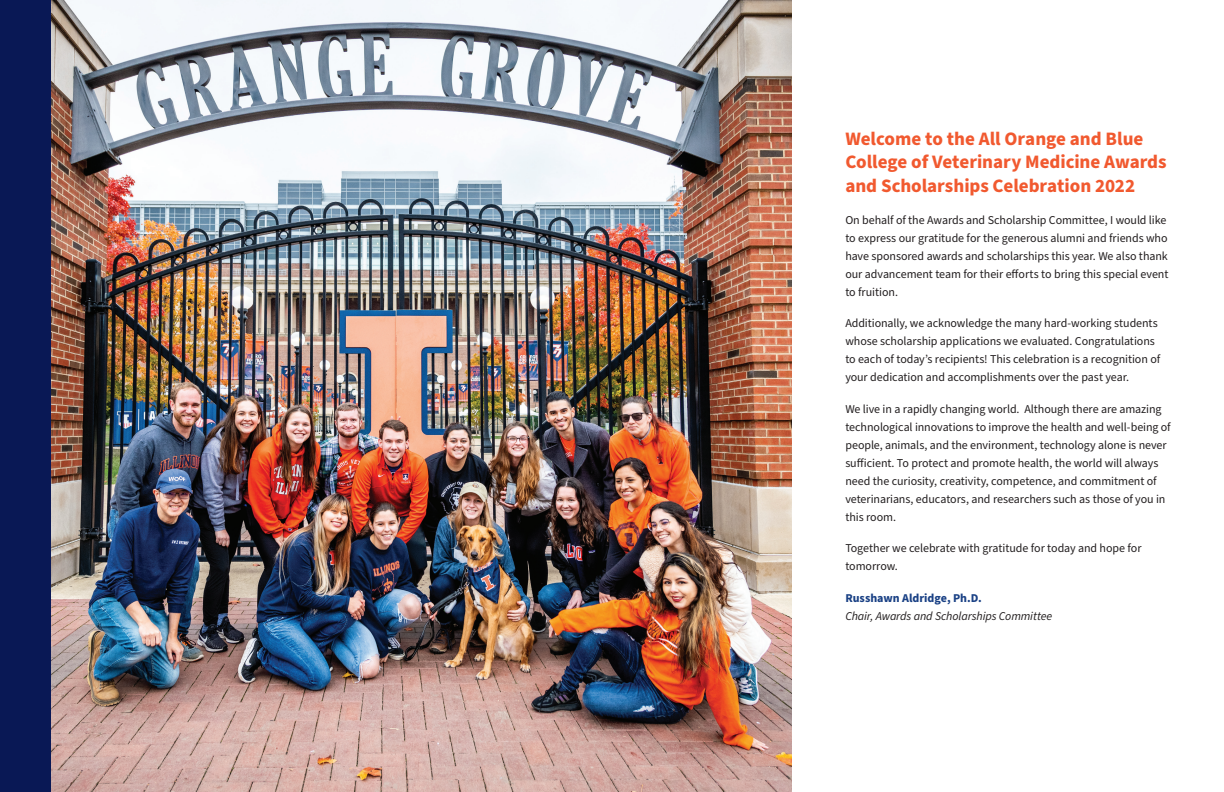
<style>
.page{position:relative;width:1224px;height:792px;background:#fff}
.page>*{position:absolute;margin:0;border:0;box-sizing:border-box;transform-origin:0 0}
.t1{font:700 19px/23.4px "Source Sans Pro";letter-spacing:-.005em;color:#f1592f}
.t2{font:12px/18px "Source Sans Pro";letter-spacing:-.005em;color:#231f20}
.t3{font:italic 12px "Source Sans Pro";letter-spacing:-.01em;color:#231f20}
.t4{font:700 12px "Source Sans Pro";color:#1a4185}
</style>
<div class="page">
<div style="left:0;top:0;width:553px;height:792px;background:#091855"></div>
<img style="left:52px;top:0;width:740px;height:792px">
<h1 class="t1" style="left:845px;top:128px;width:323px">Welcome to the All Orange and Blue<br>College of Veterinary Medicine Awards and Scholarships Celebration 2022</h1>
<p class="t2" style="left:845px;top:211px;width:325px">On behalf of the Awards and Scholarship Committee, I would like to express our gratitude for the generous alumni and friends who have sponsored awards and scholarships this year. We also thank our advancement team for their efforts to bring this special event to fruition.</p>
<p class="t2" style="left:845px;top:315px;width:316px">Additionally, we acknowledge the many hard-working students whose scholarship applications we evaluated. Congratulations to each of today’s recipients! This celebration is a recognition of your dedication and accomplishments over the past year.</p>
<p class="t2" style="left:845px;top:400px;width:327px">We live in a rapidly changing world. Although there are amazing technological innovations to improve the health and well-being of people, animals, and the environment, technology alone is never sufficient. To protect and promote health, the world will always need the curiosity, creativity, competence, and commitment of veterinarians, educators, and researchers such as those of you in this room.</p>
<p class="t2" style="left:845px;top:540px;width:298px">Together we celebrate with gratitude for today and hope for tomorrow.</p>
<p class="t4" style="left:845px;top:590px;width:138px">Russhawn Aldridge, Ph.D.</p>
<p class="t3" style="left:845px;top:608px;width:208px">Chair, Awards and Scholarships Committee</p>
</div>
